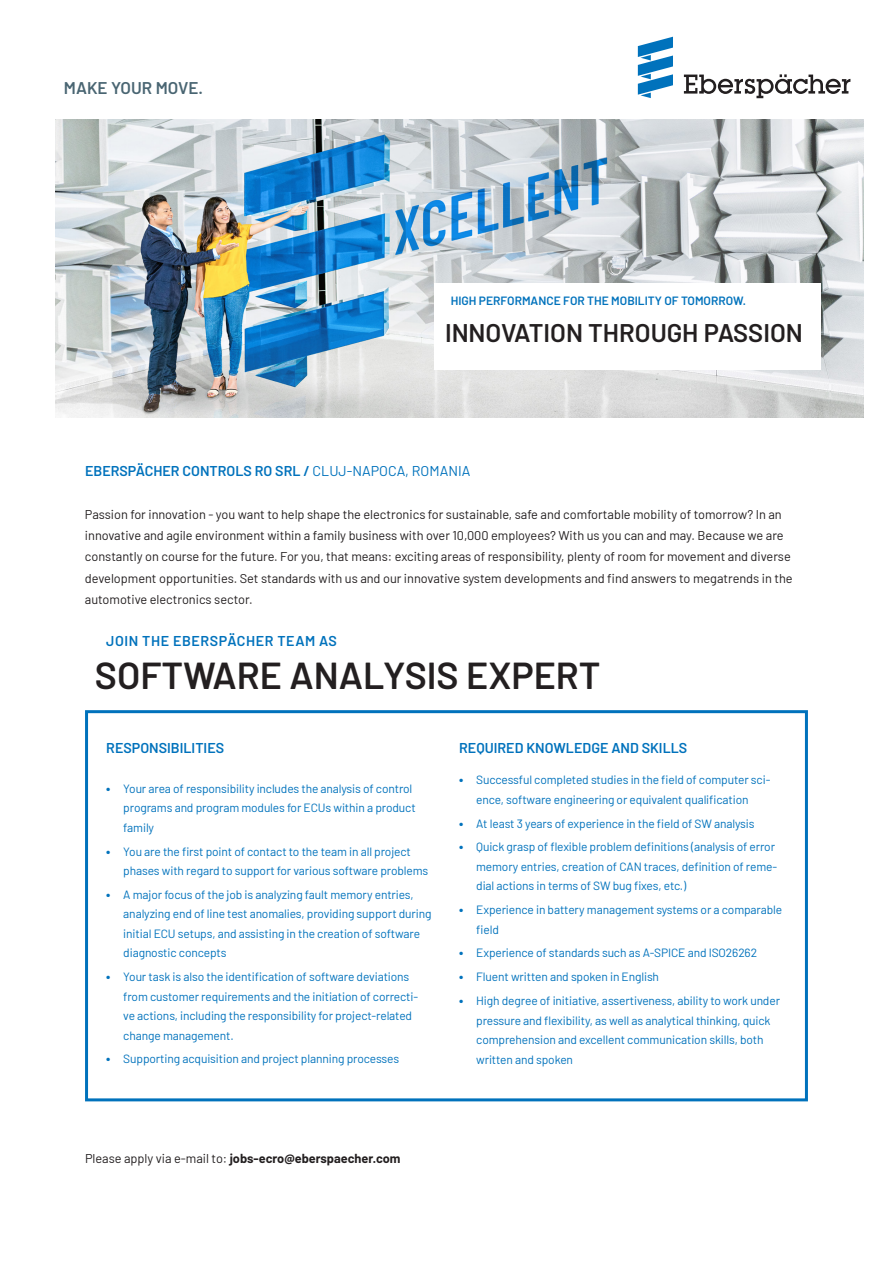
<style>
.page{position:relative;width:893px;height:1263px;background:#fff}
.page>*{position:absolute;margin:0;border:0;box-sizing:border-box;transform-origin:0 0}
.Headline_25_Pt{font:600 37.5px "Barlow";color:#231f20}
.Headline_18Pt{font:600 25.5px "Barlow";color:#231f20}
.Slogan_2_Division_A4{font:600 16.95px "Barlow";color:#496572}
.Copy_9_5_Pt{font:600 14.25px "Barlow";color:#0072bc}
.Chapter_9_5_Pt{font:600 14.25px "Barlow";letter-spacing:.04em;color:#0072bc}
.Copy_8_5Pt{font:12.75px/21.3px "Barlow";color:#231f20}
.Copy_8_5Pt-2{font:700 12.75px "Barlow";color:#231f20}
.t1{font:12px/19.5px "Barlow";letter-spacing:-.01em;color:#0072bc}
.Titel_overhead_8Pt{font:600 12px "Barlow";color:#0072bc}
.s1{font-weight:400}
.s2{font-weight:600;font-size:13.5px}
</style>
<div class="page">
<svg style="left:684px;top:74px;width:166px;height:24px"></svg>
<svg style="left:638px;top:37px;width:35px;height:61px"></svg>
<div style="left:85px;top:710px;width:723px;height:391px;border:3px solid #0072bc"></div>
<img style="left:55px;top:120px;width:808px;height:297px">
<div style="left:434px;top:283px;width:387px;height:87px;background:#fff"></div>
<p class="Slogan_2_Division_A4" style="left:64px;top:75px;width:141px">MAKE YOUR MOVE.</p>
<p class="Titel_overhead_8Pt" style="left:451px;top:292px;width:297px">HIGH PERFORMANCE FOR THE MOBILITY OF TOMORROW.</p>
<p class="Headline_18Pt" style="left:445px;top:314px;width:359px">INNOVATION THROUGH PASSION</p>
<p class="Copy_9_5_Pt" style="left:85px;top:461px;width:387px">EBERSPÄCHER CONTROLS RO SRL / <span class="s1">CLUJ-NAPOCA, ROMANIA</span></p>
<p class="Copy_8_5Pt" style="left:85px;top:503px;width:709px">Passion for innovation - you want to help shape the electronics for sustainable, safe and comfortable mobility of tomorrow? In an innovative and agile environment within a family business with over 10,000 employees? With us you can and may. Because we are constantly on course for the future. For you, that means: exciting areas of responsibility, plenty of room for movement and diverse development opportunities. Set standards with us and our innovative system developments and find answers to megatrends in the automotive electronics sector.</p>
<p class="Chapter_9_5_Pt" style="left:106px;top:631px;width:232px">JOIN THE EBERSPÄCHER TEAM AS</p>
<p class="Headline_25_Pt" style="left:95px;top:648px;width:507px">SOFTWARE ANALYSIS EXPERT</p>
<p class="Copy_9_5_Pt" style="left:106px;top:737px;width:119px">RESPONSIBILITIES</p>
<p class="Copy_9_5_Pt" style="left:459px;top:737px;width:230px">REQUIRED KNOWLEDGE AND SKILLS</p>
<p class="t1" style="left:123px;top:778px;width:294px;text-indent:-17px"><span class="s2">•</span> Your area of responsibility includes the analysis of control programs and program modules for ECUs within a product family</p>
<p class="t1" style="left:123px;top:840px;width:307px;text-indent:-17px"><span class="s2">•</span> You are the first point of contact to the team in all project phases with regard to support for various software problems</p>
<p class="t1" style="left:123px;top:884px;width:310px;text-indent:-17px"><span class="s2">•</span> A major focus of the job is analyzing fault memory entries, analyzing end of line test anomalies, providing support during initial ECU setups, and assisting in the creation of software diagnostic concepts</p>
<p class="t1" style="left:123px;top:966px;width:296px;text-indent:-17px"><span class="s2">•</span> Your task is also the identification of software deviations from customer requirements and the initiation of correcti&shy;ve actions, including the responsibility for project-related change management.</p>
<p class="t1" style="left:106px;top:1048px;width:294px"><span class="s2">•</span> Supporting acquisition and project planning processes</p>
<p class="t1" style="left:459px;top:769px;width:313px;text-align:center"><span class="s2">•</span> Successful completed studies in the field of computer sci&shy;ence, software engineering or equivalent qualification</p>
<p class="t1" style="left:459px;top:813px;width:297px"><span class="s2">•</span> At least 3 years of experience in the field of SW analysis</p>
<p class="t1" style="left:476px;top:836px;width:302px;text-indent:-17px"><span class="s2">•</span> Quick grasp of flexible problem definitions (analysis of error memory entries, creation of CAN traces, definition of reme&shy;dial actions in terms of SW bug fixes, etc.)</p>
<p class="t1" style="left:476px;top:899px;width:308px;text-indent:-17px"><span class="s2">•</span> Experience in battery management systems or a comparable field</p>
<p class="t1" style="left:459px;top:942px;width:299px"><span class="s2">•</span> Experience of standards such as A-SPICE and ISO26262</p>
<p class="t1" style="left:459px;top:966px;width:201px"><span class="s2">•</span> Fluent written and spoken in English</p>
<p class="t1" style="left:476px;top:990px;width:305px;text-indent:-17px"><span class="s2">•</span> High degree of initiative, assertiveness, ability to work under pressure and flexibility, as well as analytical thinking, quick comprehension and excellent communication skills, both written and spoken</p>
<p class="Copy_8_5Pt-2" style="left:85px;top:1149px;width:317px"><span class="s1">Please apply via e-mail to:</span> jobs-ecro@eberspaecher.com</p>
</div>
